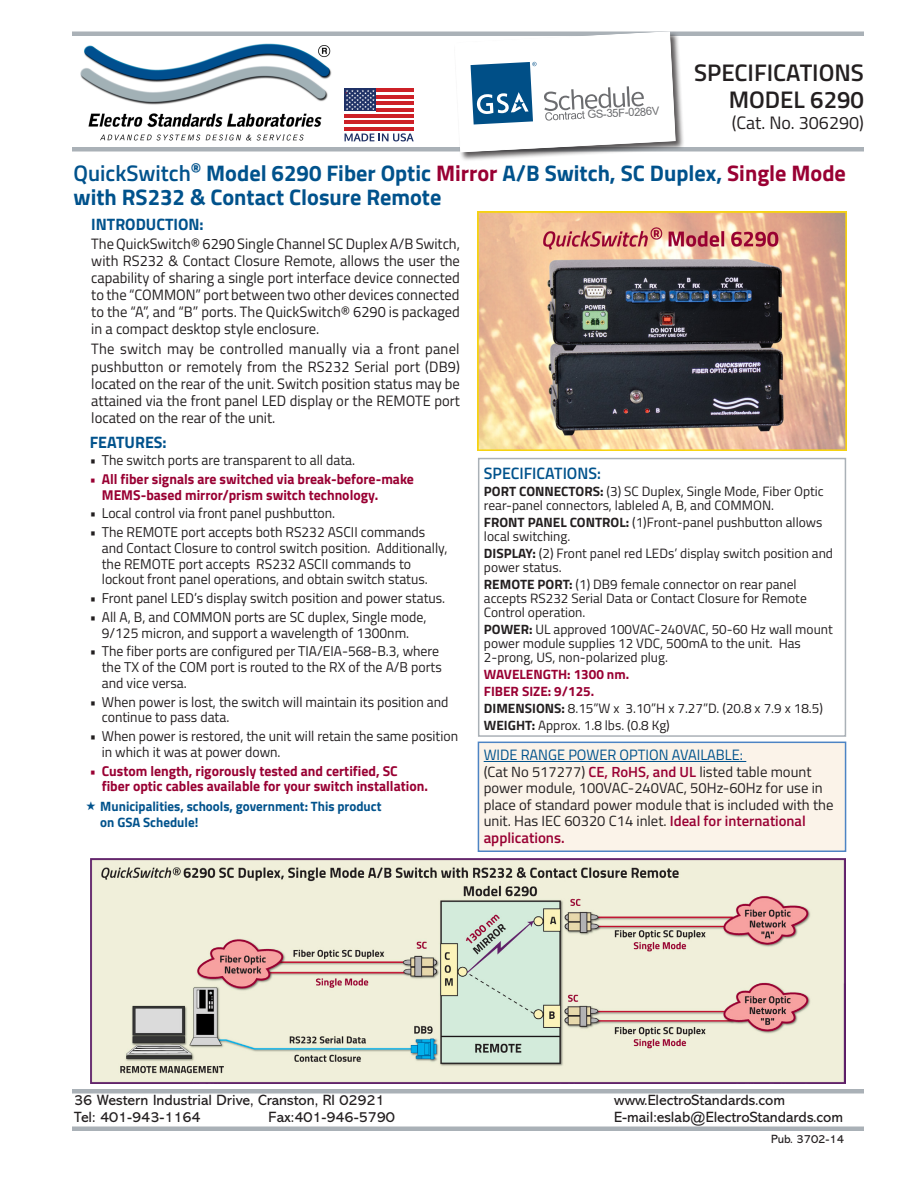
<style>
.page{position:relative;width:918px;height:1188px;background:#fff}
.page>*{position:absolute;margin:0;border:0;box-sizing:border-box;transform-origin:0 0}
.t1{font:600 24px "Titillium Web";color:#231f20}
.t2{font:700 22.5px/24px "Titillium Web";color:#00528c}
.t3{font:18px "Titillium Web";color:#231f20}
.small_heading{font:700 16.5px "Titillium Web";color:#00528c}
.small_heading_2{font:600 16.5px "Titillium Web";color:#00528c}
.Body_Text_rj{font:15px/17.1px "Titillium Web";color:#231f20;text-align:justify}
.t4{font:15px "Abadi MT Pro";color:#231f20}
.paragraph_header{font:15px "Titillium Web";color:#00528c}
.t5{font:600 15px "Titillium Web";color:#903}
.t6{font:14.7px/16.5px "Titillium Web";color:#231f20}
.t7{font:14.25px/15.8px "Titillium Web";color:#231f20}
.t8{font:700 14.25px/15.8px "Titillium Web";color:#903}
.spec_text{font:13.5px/14px "Titillium Web";color:#231f20}
.t9{font:700 13.5px/16.5px "Titillium Web";color:#00528c}
.spec_text-2{font:700 13.5px "Titillium Web";color:#903}
.t10{font:12px "Abadi MT Pro";color:#231f20}
.t11{font:11.25px "Arial";color:#6c6d70}
.s1{font-weight:600}
.s2{color:#903}
.s3{font-weight:700}
.s4{font-weight:600;color:#903}
</style>
<div class="page">
<hr style="left:72px;top:32px;width:792px;height:4px;background:#aab1b7">
<div style="left:72px;top:147px;width:792px;height:5px;background:#aab1b7"></div>
<div style="left:72px;top:1126px;width:792px;height:5px;background:#aab1b7"></div>
<div style="left:72px;top:1089px;width:792px;height:5px;background:#aab1b7"></div>
<img style="left:80px;top:43px;width:252px;height:98px">
<div style="left:454px;top:31px;width:231px;height:131px;background:#231f20;opacity:.75"></div>
<svg style="left:454px;top:31px;width:222px;height:121px"></svg>
<div style="left:478px;top:742px;width:368px;height:109px;background:#fbf3e9"></div>
<hr style="left:484px;top:761px;width:262px;height:1px;background:#00528c">
<div style="left:478px;top:742px;width:368px;height:110px;border:2px solid #4d84c4"></div>
<div style="left:478px;top:458px;width:368px;height:279px;border:2px solid #aab1b7"></div>
<img style="left:478px;top:212px;width:369px;height:239px">
<img style="left:90px;top:858px;width:756px;height:225px">
<svg style="left:345px;top:98px;width:69px;height:23px"></svg>
<div style="left:345px;top:89px;width:31px;height:22px;background:#1f3166"></div>
<svg style="left:346px;top:90px;width:29px;height:20px"></svg>
<hr style="left:376px;top:89px;width:38px;height:3px;background:#cd2027">
<hr style="left:376px;top:95px;width:38px;height:3px;background:#cd2027">
<hr style="left:376px;top:102px;width:38px;height:3px;background:#cd2027">
<hr style="left:376px;top:108px;width:38px;height:3px;background:#cd2027">
<hr style="left:345px;top:114px;width:69px;height:4px;background:#cd2027">
<hr style="left:345px;top:121px;width:69px;height:3px;background:#cd2027">
<hr style="left:345px;top:127px;width:69px;height:3px;background:#cd2027">
<svg style="left:345px;top:133px;width:69px;height:8px"></svg>
<p class="t11" style="left:587px;top:107px;width:74px;rotate:-3deg">GS-35F-0286V</p>
<p class="t1" style="left:694px;top:55px;width:171px">SPECIFICATIONS</p>
<p class="t1" style="left:729px;top:82px;width:137px">MODEL 6290</p>
<p class="t3" style="left:732px;top:110px;width:134px">(Cat. No. 306290)</p>
<p class="t2" style="left:74px;top:160px;width:774px"><span class="s1">QuickSwitch</span><sup>®</sup> Model 6290 Fiber Optic <span class="s2">Mirror</span> A/B Switch, SC Duplex, <span class="s2">Single Mode </span>with RS232 &amp; Contact Closure Remote</p>
<p class="small_heading" style="left:91px;top:212px;width:114px">INTRODUCTION:</p>
<p class="Body_Text_rj" style="left:91px;top:234px;width:370px">The QuickSwitch® 6290 Single Channel SC Duplex A/B Switch, with RS232 &amp; Contact Closure Remote, allows the user the capability of sharing a single port interface device connected to the “COMMON” port between two other devices connected to the “A”, and “B” ports. The QuickSwitch® 6290 is packaged in a compact desktop style enclosure.</p>
<p class="Body_Text_rj" style="left:91px;top:340px;width:370px">The switch may be controlled manually via a front panel pushbutton or remotely from the RS232 Serial port (DB9) located on the rear of the unit. Switch position status may be attained via the front panel LED display or the REMOTE port located on the rear of the unit.</p>
<p class="small_heading" style="left:90px;top:429px;width:78px">FEATURES:</p>
<p class="t7" style="left:90px;top:452px;width:267px">• The switch ports are transparent to all data.</p>
<p class="t8" style="left:102px;top:470px;width:314px;text-indent:-12px">• All fiber signals are switched via break-before-make<br>MEMS-based mirror/prism switch technology.</p>
<p class="t7" style="left:90px;top:505px;width:247px">• Local control via front panel pushbutton.</p>
<p class="t7" style="left:102px;top:524px;width:347px;text-indent:-12px">• The REMOTE port accepts both RS232 ASCII commands and Contact Closure to control switch position. Additionally, the REMOTE port accepts RS232 ASCII commands to lockout front panel operations, and obtain switch status.</p>
<p class="t7" style="left:90px;top:590px;width:357px">• Front panel LED’s display switch position and power status.</p>
<p class="t7" style="left:90px;top:608px;width:338px;text-align:center">• All A, B, and COMMON ports are SC duplex, Single mode,<br>9/125 micron, and support a wavelength of 1300nm.</p>
<p class="t7" style="left:102px;top:643px;width:341px;text-indent:-12px">• The fiber ports are configured per TIA/EIA-568-B.3, where the TX of the COM port is routed to the RX of the A/B ports and vice versa.</p>
<p class="t7" style="left:102px;top:693px;width:348px;text-indent:-12px">• When power is lost, the switch will maintain its position and continue to pass data.</p>
<p class="t7" style="left:102px;top:728px;width:358px;text-indent:-12px">• When power is restored, the unit will retain the same position in which it was at power down.</p>
<p class="t8" style="left:102px;top:762px;width:328px;text-indent:-12px">• Custom length, rigorously tested and certified, SC fiber optic cables available for your switch installation.</p>
<p class="t9" style="left:100px;top:797px;width:283px">Municipalities, schools, government: This product on GSA Schedule!</p>
<p class="small_heading_2" style="left:484px;top:461px;width:119px">SPECIFICATIONS:</p>
<p class="spec_text" style="left:484px;top:484px;width:341px"><span class="s3">PORT CONNECTORS:</span> (3) SC Duplex, Single Mode, Fiber Optic rear-panel connectors, lableled A, B, and COMMON.</p>
<p class="spec_text" style="left:484px;top:515px;width:340px"><span class="s3">FRONT PANEL CONTROL:</span> (1)Front-panel pushbutton allows local switching.</p>
<p class="spec_text" style="left:484px;top:546px;width:351px"><span class="s3">DISPLAY:</span> (2) Front panel red LEDs’ display switch position and power status.</p>
<p class="spec_text" style="left:484px;top:577px;width:324px"><span class="s3">REMOTE PORT:</span> (1) DB9 female connector on rear panel accepts RS232 Serial Data or Contact Closure for Remote<br>Control operation.</p>
<p class="spec_text" style="left:484px;top:622px;width:350px"><span class="s3">POWER:</span> UL approved 100VAC-240VAC, 50-60 Hz wall mount power module supplies 12 VDC, 500mA to the unit. Has<br>2-prong, US, non-polarized plug.</p>
<p class="spec_text-2" style="left:484px;top:664px;width:147px">WAVELENGTH: 1300 nm.</p>
<p class="spec_text-2" style="left:484px;top:681px;width:112px">FIBER SIZE: 9/125.</p>
<p class="spec_text" style="left:484px;top:700px;width:341px"><span class="s3">DIMENSIONS:</span> 8.15”W x 3.10”H x 7.27”D. (20.8 x 7.9 x 18.5)</p>
<p class="spec_text" style="left:484px;top:717px;width:187px"><span class="s3">WEIGHT:</span> Approx. 1.8 lbs. (0.8 Kg)</p>
<p class="paragraph_header" style="left:484px;top:744px;width:261px">WIDE RANGE POWER OPTION AVAILABLE:</p>
<p class="t6" style="left:484px;top:762px;width:351px">(Cat No 517277) <span class="s4">CE, RoHS, and UL</span> listed table mount power module, 100VAC-240VAC, 50Hz-60Hz for use in place of standard power module that is included with the unit. Has IEC 60320 C14 inlet. <span class="s4">Ideal for international</span></p>
<p class="t5" style="left:484px;top:826px;width:83px">applications.</p>
<p class="t4" style="left:74px;top:1092px;width:312px">36 Western Industrial Drive, Cranston, RI 02921</p>
<p class="t4" style="left:614px;top:1092px;width:172px">www.ElectroStandards.com</p>
<p class="t4" style="left:74px;top:1109px;width:128px">Tel: 401-943-1164</p>
<p class="t4" style="left:269px;top:1109px;width:128px">Fax:401-946-5790</p>
<p class="t4" style="left:614px;top:1109px;width:230px">E-mail:eslab@ElectroStandards.com</p>
<p class="t10" style="left:771px;top:1132px;width:75px">Pub. 3702-14</p>
</div>
